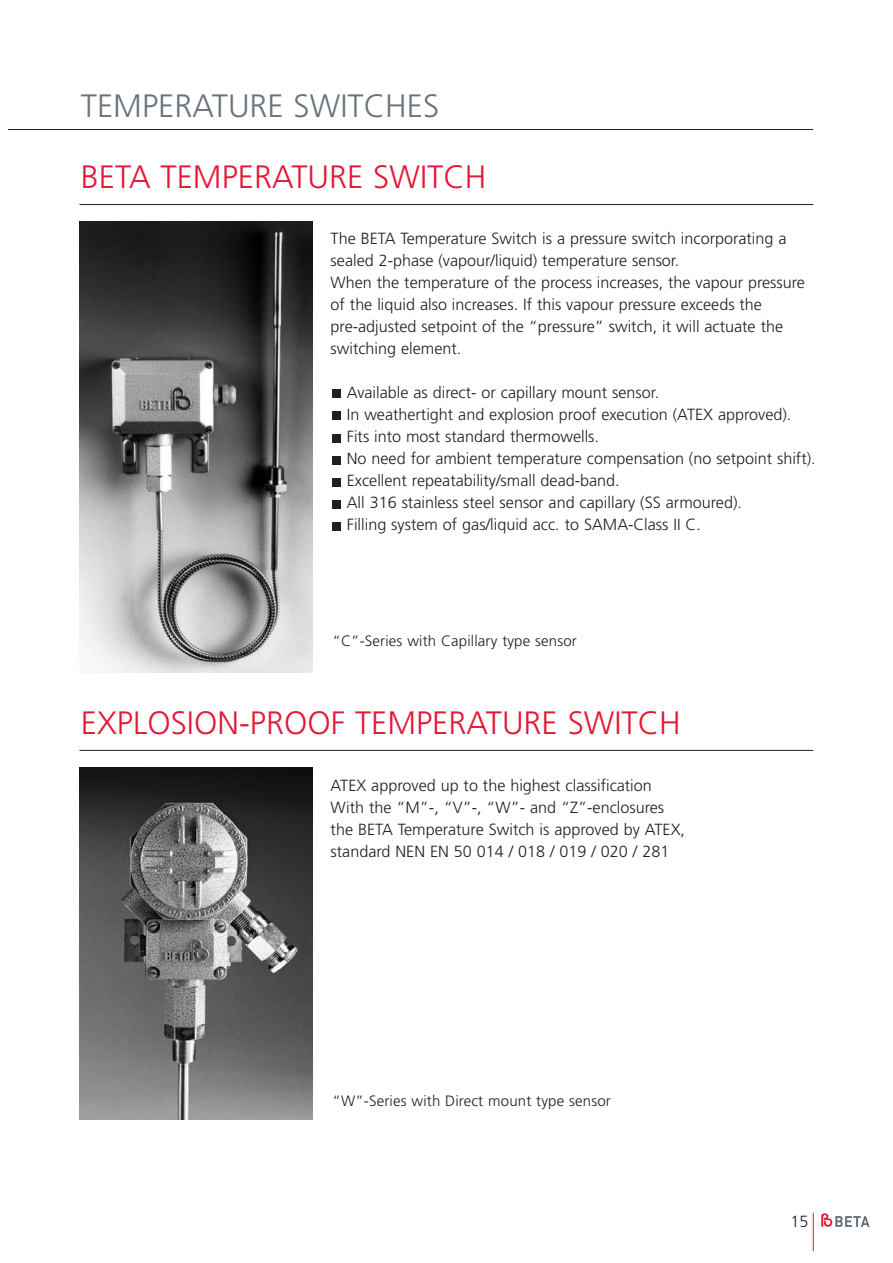
<style>
.page{position:relative;width:893px;height:1263px;background:#fff}
.page>*{position:absolute;margin:0;border:0;box-sizing:border-box;transform-origin:0 0}
.t1{font:300 32.4px "Frutiger";color:#e31836}
.t2{font:300 32.4px "Frutiger";color:#6a737b}
.t3{font:300 16.2px/22px "Frutiger";color:#231f20}
.t4{font:300 15px "Frutiger";letter-spacing:.01em;color:#231f20}
</style>
<div class="page">
<svg style="left:821px;top:1213px;width:48px;height:14px"></svg>
<hr style="left:812px;top:1213px;width:1px;height:37px;background:#e31836">
<div style="left:332px;top:522px;width:8px;height:8px;background:#231f20"></div>
<div style="left:332px;top:500px;width:8px;height:8px;background:#231f20"></div>
<div style="left:332px;top:478px;width:8px;height:8px;background:#231f20"></div>
<div style="left:332px;top:456px;width:8px;height:8px;background:#231f20"></div>
<div style="left:332px;top:434px;width:8px;height:8px;background:#231f20"></div>
<div style="left:332px;top:412px;width:8px;height:8px;background:#231f20"></div>
<div style="left:332px;top:390px;width:8px;height:8px;background:#231f20"></div>
<img style="left:79px;top:221px;width:234px;height:452px">
<hr style="left:79px;top:204px;width:734px;height:1px;background:#231f20">
<hr style="left:79px;top:750px;width:734px;height:1px;background:#231f20">
<img style="left:79px;top:767px;width:234px;height:352px">
<hr style="left:9px;top:129px;width:804px;height:1px;background:#231f20">
<h1 class="t2" style="left:81px;top:93px;width:360px">TEMPERATURE SWITCHES</h1>
<h1 class="t1" style="left:81px;top:164px;width:407px">BETA TEMPERATURE SWITCH</h1>
<p class="t3" style="left:330px;top:228px;width:476px">The BETA Temperature Switch is a pressure switch incorporating a sealed 2-phase (vapour/liquid) temperature sensor.<br>When the temperature of the process increases, the vapour pressure of the liquid also increases. If this vapour pressure exceeds the pre-adjusted setpoint of the “pressure” switch, it will actuate the switching element.</p>
<p class="t3" style="left:347px;top:383px;width:470px">Available as direct- or capillary mount sensor.<br>In weathertight and explosion proof execution (ATEX approved).<br>Fits into most standard thermowells.<br>No need for ambient temperature compensation (no setpoint shift).<br>Excellent repeatability/small dead-band.<br>All 316 stainless steel sensor and capillary (SS armoured).<br>Filling system of gas/liquid acc. to SAMA-Class II C.</p>
<p class="t4" style="left:332px;top:634px;width:246px">“C”-Series with Capillary type sensor</p>
<h1 class="t1" style="left:81px;top:710px;width:601px">EXPLOSION-PROOF TEMPERATURE SWITCH</h1>
<p class="t3" style="left:330px;top:776px;width:356px">ATEX approved up to the highest classification With the “M”-, “V”-, “W”- and “Z”-enclosures the BETA Temperature Switch is approved by ATEX, standard NEN EN 50 014 / 018 / 019 / 020 / 281</p>
<p class="t4" style="left:332px;top:1095px;width:280px">“W”-Series with Direct mount type sensor</p>
<p class="t3" style="left:790px;top:1211px;width:19px">15</p>
</div>
